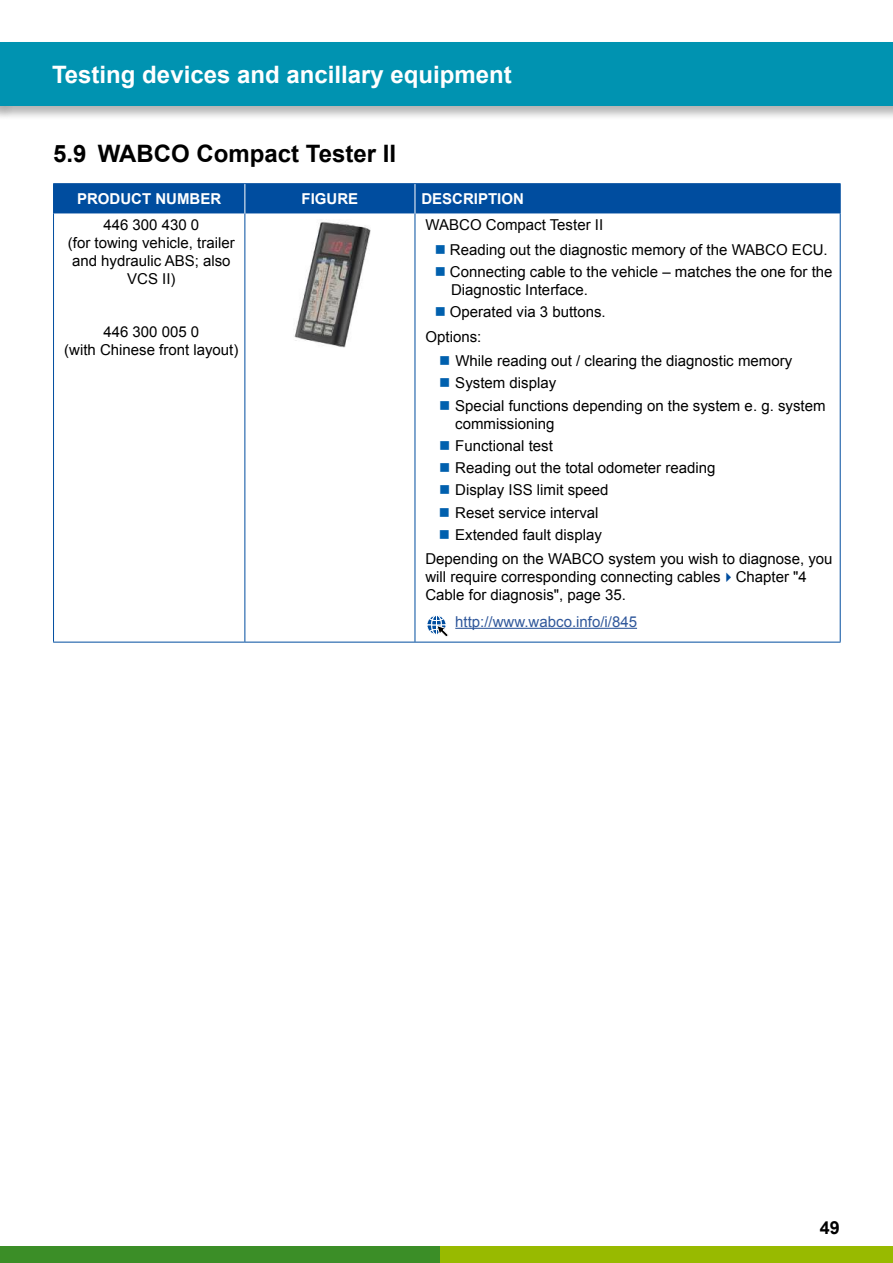
<style>
.page{position:relative;width:893px;height:1263px;background:#fff}
.page>*{position:absolute;margin:0;border:0;box-sizing:border-box;transform-origin:0 0}
.t1{font:700 24px "Arial";color:#fff}
.t2{font:700 24px "Arial";color:#000}
.t3{font:700 18px "Arial";color:#000}
.t4{font:15px/18px "Arial";color:#000}
.t5{font:700 15px "Arial";color:#fff}
.t6{font:15px "Arial";color:#30589b}
.s1{color:#004d9f}
</style>
<div class="page">
<div style="left:0;top:1246px;width:440px;height:17px;background:#3b8e27"></div>
<div style="left:440px;top:1246px;width:453px;height:17px;background:#98ba00"></div>
<div style="left:0;top:40px;width:893px;height:80px;background:#000;opacity:.3"></div>
<div style="left:0;top:43px;width:893px;height:63px;background:#0093b1"></div>
<hr style="left:53px;top:183px;width:192px;height:1px;background:#004d9f">
<hr style="left:245px;top:183px;width:170px;height:1px;background:#004d9f">
<hr style="left:415px;top:183px;width:426px;height:1px;background:#004d9f">
<hr style="left:53px;top:213px;width:1px;height:429px;background:#004d9f">
<hr style="left:244px;top:213px;width:1px;height:429px;background:#004d9f">
<hr style="left:415px;top:213px;width:1px;height:429px;background:#004d9f">
<hr style="left:840px;top:213px;width:1px;height:429px;background:#004d9f">
<hr style="left:53px;top:642px;width:192px;height:1px;background:#004d9f">
<hr style="left:245px;top:642px;width:170px;height:1px;background:#004d9f">
<hr style="left:415px;top:642px;width:426px;height:1px;background:#004d9f">
<div style="left:53px;top:184px;width:788px;height:29px;background:#004d9f"></div>
<img style="left:294px;top:222px;width:76px;height:125px">
<hr style="left:455px;top:628px;width:182px;height:1px;background:#30589b">
<svg style="left:427px;top:615px;width:22px;height:22px"></svg>
<h1 class="t1" style="left:52px;top:59px;width:461px">Testing devices and ancillary equipment</h1>
<h1 class="t2" style="left:53px;top:138px;width:344px">5.9 WABCO Compact Tester II</h1>
<p class="t5" style="left:77px;top:189px;width:146px">PRODUCT NUMBER</p>
<p class="t5" style="left:302px;top:189px;width:58px">FIGURE</p>
<p class="t5" style="left:421px;top:189px;width:104px">DESCRIPTION</p>
<p class="t4" style="left:68px;top:216px;width:168px;text-align:center">446 300 430 0<br>(for towing vehicle, trailer and hydraulic ABS; also<br>VCS II)</p>
<p class="t4" style="left:64px;top:323px;width:176px;text-align:center">446 300 005 0<br>(with Chinese front layout)</p>
<p class="t4" style="left:450px;top:213px;width:379px;line-height:24.3px;text-indent:-24px">WABCO Compact Tester II<br>Reading out the diagnostic memory of the WABCO ECU.</p>
<p class="t4" style="left:450px;top:263px;width:384px">Connecting cable to the vehicle – matches the one for the<br>Diagnostic Interface.</p>
<p class="t4" style="left:426px;top:300px;width:182px;line-height:24.3px;text-indent:24px">Operated via 3 buttons.<br>Options:</p>
<p class="t4" style="left:455px;top:350px;width:372px;line-height:22.2px">While reading out / clearing the diagnostic memory<br>System display<br>Special functions depending on the system e. g. system</p>
<p class="t4" style="left:455px;top:412px;width:262px;line-height:22.2px">commissioning<br>Functional test<br>Reading out the total odometer reading<br>Display ISS limit speed<br>Reset service interval<br>Extended fault display</p>
<p class="t4" style="left:425px;top:550px;width:409px">Depending on the WABCO system you wish to diagnose, you will require corresponding connecting cables<span class="s1">✔</span>Chapter "4<br>Cable for diagnosis", page 35.</p>
<p class="t6" style="left:455px;top:612px;width:183px">http://www.wabco.info/i/845</p>
<p class="t3" style="left:820px;top:1215px;width:22px">49</p>
</div>
